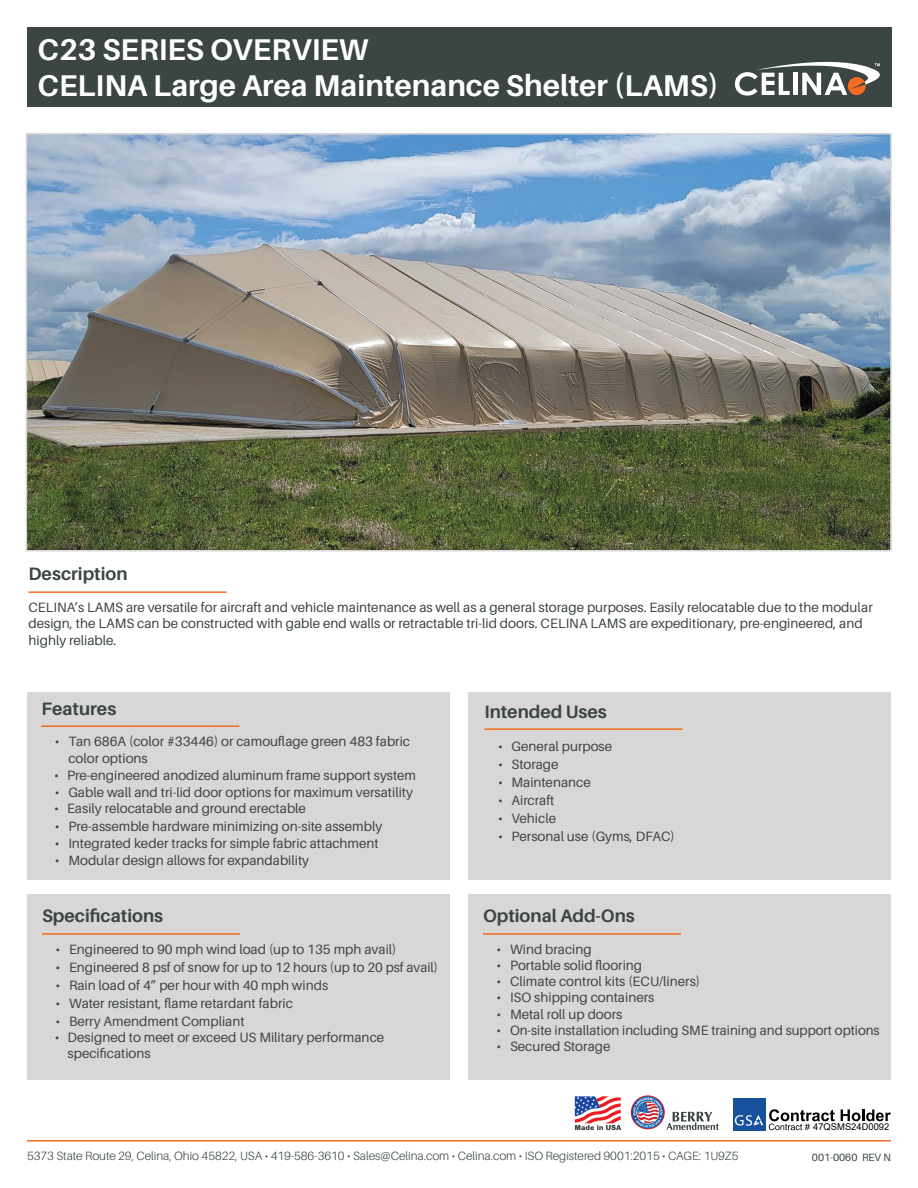
<style>
.page{position:relative;width:918px;height:1188px;background:#fff}
.page>*{position:absolute;margin:0;border:0;box-sizing:border-box;transform-origin:0 0}
.t1{font:700 30px "Aileron";color:#fff}
.t2{font:700 18px "Aileron";color:#3b4543}
.t3{font:13.5px/16.2px "Aileron";color:#3b4543}
.t4{font:300 12px "Aileron";color:#3b4543}
.t5{font:10.5px "Aileron";color:#3b4543}
.t6{font:9.45px "Arial";color:#000}
</style>
<div class="page">
<div style="left:27px;top:894px;width:423px;height:186px;background:#d9d7d5"></div>
<div style="left:468px;top:894px;width:423px;height:186px;background:#d9d7d5"></div>
<div style="left:27px;top:692px;width:423px;height:187px;background:#d9d7d5"></div>
<div style="left:468px;top:692px;width:423px;height:187px;background:#d9d7d5"></div>
<hr style="left:28px;top:591px;width:198px;height:2px;background:#f36c21">
<img style="left:29px;top:136px;width:860px;height:412px">
<div style="left:26px;top:133px;width:866px;height:418px;border:2px solid #d9d7d5"></div>
<hr style="left:483px;top:933px;width:198px;height:2px;background:#f36c21">
<hr style="left:484px;top:728px;width:198px;height:2px;background:#f36c21">
<hr style="left:41px;top:725px;width:198px;height:2px;background:#f36c21">
<hr style="left:42px;top:933px;width:198px;height:2px;background:#f36c21">
<hr style="left:27px;top:1140px;width:864px;height:2px;background:#f36c21">
<div style="left:27px;top:27px;width:864px;height:79px;background:#3b4543"></div>
<svg style="left:735px;top:61px;width:145px;height:35px"></svg>
<svg style="left:575px;top:1096px;width:46px;height:34px"></svg>
<svg style="left:631px;top:1095px;width:34px;height:34px"></svg>
<svg style="left:632px;top:1096px;width:32px;height:32px"></svg>
<svg style="left:633px;top:1098px;width:86px;height:32px"></svg>
<div style="left:733px;top:1099px;width:32px;height:32px;background:#17519b"></div>
<svg style="left:735px;top:1115px;width:28px;height:11px"></svg>
<svg style="left:841px;top:1109px;width:50px;height:12px"></svg>
<svg style="left:769px;top:1109px;width:66px;height:21px"></svg>
<p class="t1" style="left:38px;top:33px;width:333px">C23 SERIES OVERVIEW</p>
<p class="t1" style="left:38px;top:69px;width:683px">CELINA Large Area Maintenance Shelter (LAMS)</p>
<p class="t2" style="left:28px;top:564px;width:101px">Description</p>
<p class="t3" style="left:28px;top:599px;width:846px">CELINA’s LAMS are versatile for aircraft and vehicle maintenance as well as a general storage purposes. Easily relocatable due to the modular design, the LAMS can be constructed with gable end walls or retractable tri-lid doors. CELINA LAMS are expeditionary, pre-engineered, and highly reliable.</p>
<p class="t2" style="left:41px;top:699px;width:76px">Features</p>
<p class="t3" style="left:68px;top:733px;width:343px;line-height:17.2px;text-indent:-14px">• Tan 686A (color #33446) or camouflage green 483 fabric color options</p>
<p class="t3" style="left:54px;top:767px;width:363px">• Pre-engineered anodized aluminum frame support system</p>
<p class="t3" style="left:55px;top:784px;width:360px">• Gable wall and tri-lid door options for maximum versatility</p>
<p class="t3" style="left:54px;top:801px;width:253px">• Easily relocatable and ground erectable</p>
<p class="t3" style="left:55px;top:818px;width:329px">• Pre-assemble hardware minimizing on-site assembly</p>
<p class="t3" style="left:55px;top:835px;width:325px">• Integrated keder tracks for simple fabric attachment</p>
<p class="t3" style="left:55px;top:852px;width:256px">• Modular design allows for expandability</p>
<p class="t2" style="left:42px;top:905px;width:123px">Specifications</p>
<p class="t3" style="left:56px;top:941px;width:343px">• Engineered to 90 mph wind load (up to 135 mph avail)</p>
<p class="t3" style="left:56px;top:959px;width:384px">• Engineered 8 psf of snow for up to 12 hours (up to 20 psf avail)</p>
<p class="t3" style="left:56px;top:977px;width:274px">• Rain load of 4” per hour with 40 mph winds</p>
<p class="t3" style="left:56px;top:995px;width:239px">• Water resistant, flame retardant fabric</p>
<p class="t3" style="left:56px;top:1013px;width:191px">• Berry Amendment Compliant</p>
<p class="t3" style="left:68px;top:1029px;width:318px;text-indent:-13px">• Designed to meet or exceed US Military performance specifications</p>
<p class="t2" style="left:484px;top:702px;width:124px">Intended Uses</p>
<p class="t3" style="left:498px;top:738px;width:116px">• General purpose</p>
<p class="t3" style="left:498px;top:756px;width:62px">• Storage</p>
<p class="t3" style="left:498px;top:774px;width:94px">• Maintenance</p>
<p class="t3" style="left:498px;top:792px;width:58px">• Aircraft</p>
<p class="t3" style="left:498px;top:810px;width:60px">• Vehicle</p>
<p class="t3" style="left:498px;top:828px;width:178px">• Personal use (Gyms, DFAC)</p>
<p class="t2" style="left:483px;top:905px;width:153px">Optional Add-Ons</p>
<p class="t3" style="left:496px;top:941px;width:97px">• Wind bracing</p>
<p class="t3" style="left:496px;top:957px;width:147px">• Portable solid flooring</p>
<p class="t3" style="left:496px;top:974px;width:205px">• Climate control kits (ECU/liners)</p>
<p class="t3" style="left:496px;top:990px;width:159px">• ISO shipping containers</p>
<p class="t3" style="left:496px;top:1006px;width:127px">• Metal roll up doors</p>
<p class="t3" style="left:496px;top:1022px;width:385px">• On-site installation including SME training and support options</p>
<p class="t3" style="left:496px;top:1038px;width:116px">• Secured Storage</p>
<p class="t6" style="left:813px;top:1120px;width:78px">47QSMS24D0092</p>
<p class="t4" style="left:27px;top:1150px;width:713px">5373 State Route 29, Celina, Ohio 45822, USA • 419-586-3610 • Sales@Celina.com • Celina.com • ISO Registered 9001:2015 • CAGE: 1U9Z5</p>
<p class="t5" style="left:812px;top:1151px;width:81px">001-0060 REV N</p>
</div>
